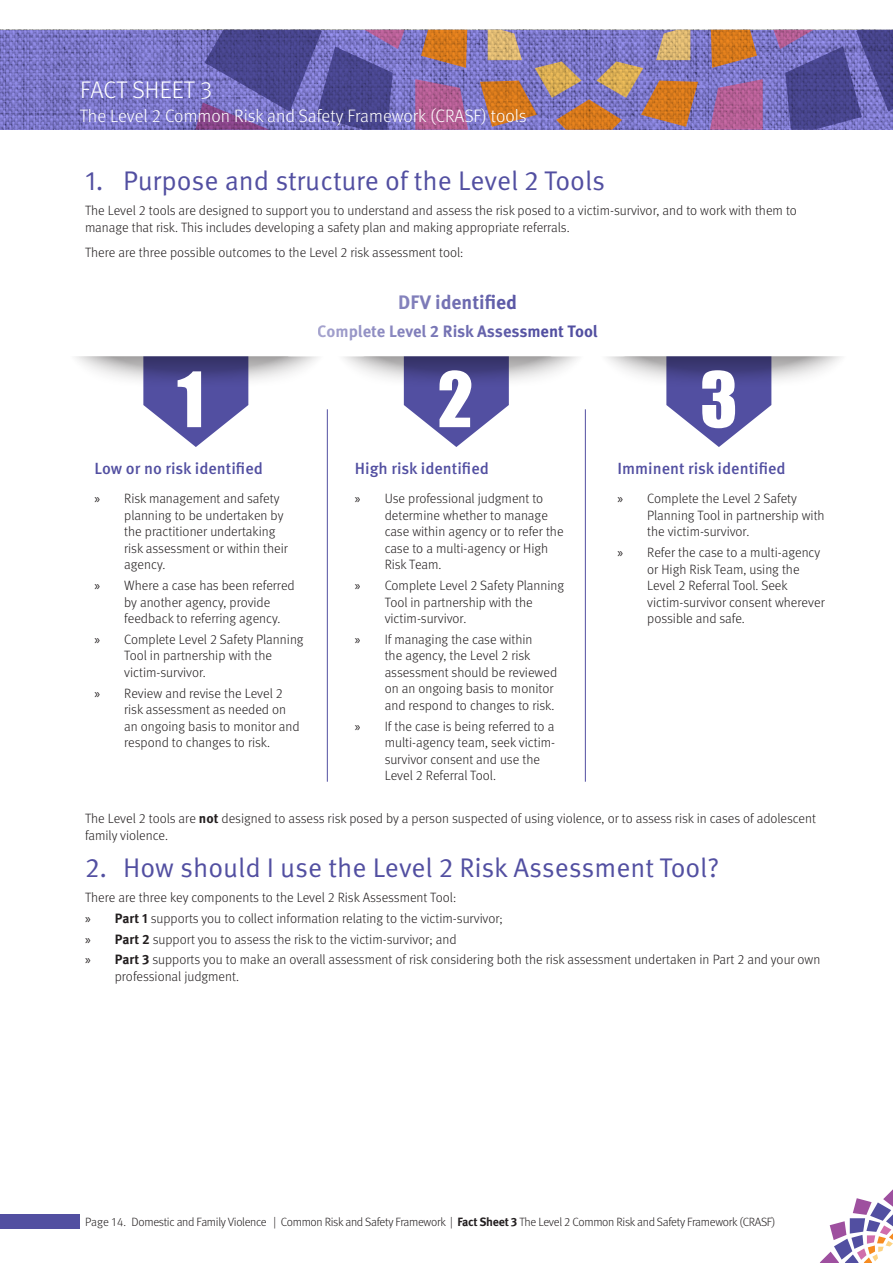
<style>
.page{position:relative;width:893px;height:1263px;background:#fff}
.page>*{position:absolute;margin:0;border:0;box-sizing:border-box;transform-origin:0 0}
.Body_Copy{font:70.5px "Impact";color:#fff}
.t1{font:27px "Meta Pro Norm";color:#524fa1}
.t2{font:300 24px "Meta Pro";letter-spacing:.01em;color:#fff}
.t3{font:700 19.5px "Meta Pro";color:#524fa1}
.t4{font:300 18px "Meta Pro";color:#fff}
.t5{font:700 16.5px "Meta Pro";color:#524fa1}
.Heading_3{font:500 16.2px "Meta Pro";color:#524fa1}
.Body_Copy-2{font:300 13.5px/16.5px "Meta Pro";color:#231f20}
.t6{font:300 12px "Meta Pro";letter-spacing:-.025em;color:#231f20}
.s1{font-family:"Myriad Pro";font-weight:400}
.s2{font-weight:700}
</style>
<div class="page">
<div style="left:0;top:1214px;width:80px;height:14px;background:#524fa1"></div>
<svg style="left:820px;top:1189px;width:73px;height:74px"></svg>
<img style="left:0;top:30px;width:773px;height:100px">
<svg style="left:710px;top:79px;width:53px;height:51px;background:#a9629c"></svg>
<svg style="left:711px;top:30px;width:46px;height:38px;background:#c07741"></svg>
<svg style="left:773px;top:30px;width:120px;height:100px;background:#5f59a3"></svg>
<svg style="left:195px;top:30px;width:210px;height:100px;background:#625aa5"></svg>
<svg style="left:421px;top:30px;width:46px;height:38px;background:#c07640"></svg>
<svg style="left:415px;top:79px;width:53px;height:51px;background:#a7609a"></svg>
<svg style="left:480px;top:30px;width:218px;height:100px;background:#9c7f8f"></svg>
<svg style="left:143px;top:403px;width:105px;height:44px"></svg>
<svg style="left:404px;top:402px;width:105px;height:45px"></svg>
<svg style="left:666px;top:402px;width:105px;height:45px"></svg>
<svg style="left:66px;top:280px;width:262px;height:129px"></svg>
<svg style="left:334px;top:280px;width:254px;height:129px"></svg>
<svg style="left:597px;top:280px;width:254px;height:129px"></svg>
<div style="left:21px;top:271px;width:350px;height:85px;background:#fff;border-radius:8px"></div>
<div style="left:281px;top:271px;width:350px;height:85px;background:#fff;border-radius:8px"></div>
<div style="left:544px;top:271px;width:349px;height:85px;background:#fff;border-radius:8px"></div>
<hr style="left:327px;top:409px;width:1px;height:373px;background:#524fa1">
<hr style="left:585px;top:409px;width:1px;height:373px;background:#524fa1">
<h3 class="t2" style="left:80px;top:72px;width:134px">FACT SHEET 3</h3>
<h3 class="t4" style="left:80px;top:103px;width:448px">The Level 2 Common Risk and Safety Framework (CRASF) tools</h3>
<p class="t1" style="left:85px;top:161px;width:522px">1. Purpose and structure of the Level 2 Tools</p>
<p class="Body_Copy-2" style="left:85px;top:202px;width:713px">The Level 2 tools are designed to support you to understand and assess the risk posed to a victim-survivor, and to work with them to manage that risk. This includes developing a safety plan and making appropriate referrals.</p>
<p class="Body_Copy-2" style="left:85px;top:243px;width:380px">There are three possible outcomes to the Level 2 risk assessment tool:</p>
<h3 class="t3" style="left:398px;top:287px;width:120px">DFV identified</h3>
<p class="t5" style="left:318px;top:318px;width:282px">Complete Level 2 Risk Assessment Tool</p>
<p class="Body_Copy" style="left:177px;top:345px;width:28px">1</p>
<p class="Body_Copy" style="left:438px;top:345px;width:37px">2</p>
<p class="Body_Copy" style="left:700px;top:345px;width:39px">3</p>
<p class="Heading_3" style="left:94px;top:456px;width:170px">Low or no risk identified</p>
<p class="Body_Copy-2" style="left:124px;top:490px;width:165px;text-indent:-30px"><span class="s1">»</span> Risk management and safety planning to be undertaken by the practitioner undertaking risk assessment or within their agency.</p>
<p class="Body_Copy-2" style="left:124px;top:576px;width:172px;text-indent:-30px"><span class="s1">»</span> Where a case has been referred by another agency, provide feedback to referring agency.</p>
<p class="Body_Copy-2" style="left:124px;top:630px;width:181px;text-indent:-30px"><span class="s1">»</span> Complete Level 2 Safety Planning<br>Tool in partnership with the victim-survivor.</p>
<p class="Body_Copy-2" style="left:124px;top:684px;width:177px;text-indent:-30px"><span class="s1">»</span> Review and revise the Level 2 risk assessment as needed on an ongoing basis to monitor and respond to changes to risk.</p>
<p class="Heading_3" style="left:355px;top:456px;width:136px">High risk identified</p>
<p class="Body_Copy-2" style="left:385px;top:490px;width:180px;text-indent:-30px"><span class="s1">»</span> Use professional judgment to determine whether to manage case within agency or to refer the case to a multi-agency or High<br>Risk Team.</p>
<p class="Body_Copy-2" style="left:385px;top:576px;width:181px;text-indent:-30px"><span class="s1">»</span> Complete Level 2 Safety Planning<br>Tool in partnership with the victim-survivor.</p>
<p class="Body_Copy-2" style="left:385px;top:630px;width:174px;text-indent:-30px"><span class="s1">»</span> If managing the case within<br>the agency, the Level 2 risk assessment should be reviewed on an ongoing basis to monitor and respond to changes to risk.</p>
<p class="Body_Copy-2" style="left:385px;top:717px;width:172px;text-indent:-30px"><span class="s1">»</span> If the case is being referred to a multi-agency team, seek victim&shy;survivor consent and use the<br>Level 2 Referral Tool.</p>
<p class="Heading_3" style="left:617px;top:456px;width:170px">Imminent risk identified</p>
<p class="Body_Copy-2" style="left:647px;top:490px;width:179px;text-indent:-30px"><span class="s1">»</span> Complete the Level 2 Safety<br>Planning Tool in partnership with the victim-survivor.</p>
<p class="Body_Copy-2" style="left:647px;top:543px;width:179px;text-indent:-30px"><span class="s1">»</span> Refer the case to a multi-agency or High Risk Team, using the<br>Level 2 Referral Tool. Seek victim-survivor consent wherever possible and safe.</p>
<p class="Body_Copy-2" style="left:85px;top:809px;width:732px">The Level 2 tools are <span class="s2">not</span> designed to assess risk posed by a person suspected of using violence, or to assess risk in cases of adolescent family violence.</p>
<p class="t1" style="left:85px;top:847px;width:636px">2. How should I use the Level 2 Risk Assessment Tool?</p>
<p class="Body_Copy-2" style="left:85px;top:888px;width:373px">There are three key components to the Level 2 Risk Assessment Tool:</p>
<p class="Body_Copy-2" style="left:85px;top:909px;width:419px"><span class="s1">»</span> <span class="s2">Part 1</span> supports you to collect information relating to the victim-survivor;</p>
<p class="Body_Copy-2" style="left:85px;top:930px;width:373px"><span class="s1">»</span> <span class="s2">Part 2</span> support you to assess the risk to the victim-survivor; and</p>
<p class="Body_Copy-2" style="left:115px;top:951px;width:707px;text-indent:-30px"><span class="s1">»</span> <span class="s2">Part 3</span> supports you to make an overall assessment of risk considering both the risk assessment undertaken in Part 2 and your own professional judgment.</p>
<p class="t6" style="left:85px;top:1213px;width:692px">Page 14. Domestic and Family Violence | Common Risk and Safety Framework | <span class="s2">Fact Sheet 3</span> The Level 2 Common Risk and Safety Framework (CRASF)</p>
</div>
